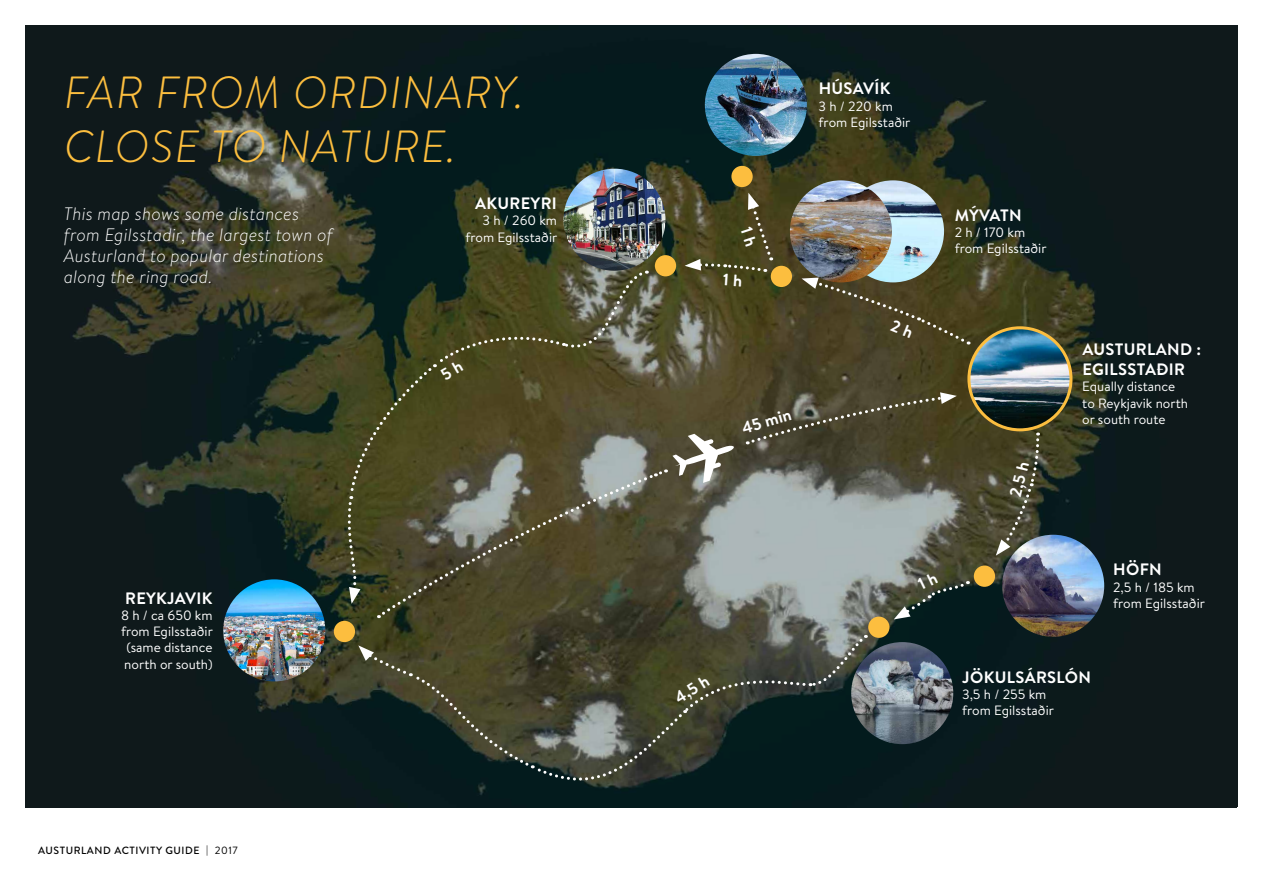
<style>
.page{position:relative;width:1263px;height:893px;background:#fff}
.page>*{position:absolute;margin:0;border:0;box-sizing:border-box;transform-origin:0 0}
.t1{font:italic 300 45px/53.6px "Brandon Text";letter-spacing:.03em;color:#fcbe3f}
.t2{font:italic 300 18px/21px "Brandon Text";letter-spacing:.01em;color:#fff}
.t3{font:700 16.5px/19.8px "Brandon Text";letter-spacing:.02em;color:#fff}
.t4{font:13.5px/16.2px "Brandon Text";color:#fff}
.t5{font:500 10.5px "Brandon Text";letter-spacing:.05em;color:#000}
.s1{font-weight:400}
</style>
<div class="page">
<img style="left:26px;top:26px;width:1211px;height:782px">
<div style="left:334px;top:621px;width:21px;height:21px;background:#fcbe3f;border-radius:50%"></div>
<div style="left:868px;top:617px;width:21px;height:21px;background:#fcbe3f;border-radius:50%"></div>
<div style="left:974px;top:566px;width:21px;height:21px;background:#fcbe3f;border-radius:50%"></div>
<div style="left:731px;top:166px;width:22px;height:21px;background:#fcbe3f;border-radius:50%"></div>
<img style="left:705px;top:54px;width:102px;height:102px;border-radius:51px">
<img style="left:1002px;top:535px;width:102px;height:102px;border-radius:51px">
<img style="left:851px;top:642px;width:102px;height:102px;border-radius:51px">
<img style="left:223px;top:579px;width:102px;height:102px;border-radius:51px">
<img style="left:563px;top:169px;width:102px;height:102px;border-radius:51px">
<img style="left:969px;top:328px;width:102px;height:102px;border-radius:51px">
<div style="left:967px;top:326px;width:105px;height:105px;border:3px solid #fcbe3f;border-radius:50%"></div>
<img style="left:842px;top:180px;width:102px;height:102px;border-radius:51px">
<img style="left:790px;top:180px;width:102px;height:102px;border-radius:51px">
<svg style="left:996px;top:433px;width:45px;height:123px;background:#565541"></svg>
<svg style="left:358px;top:635px;width:508px;height:165px;background:#30392e"></svg>
<svg style="left:346px;top:193px;width:623px;height:426px;background:#5a5a45"></svg>
<h1 class="t1" style="left:64px;top:64px;width:461px">FAR FROM ORDINARY.<br>CLOSE TO NATURE.</h1>
<h2 class="t2" style="left:64px;top:203px;width:271px">This map shows some distances from Egilsstadir, the largest town of<br>Austurland to popular destinations along the ring road.</h2>
<p class="t3" style="left:125px;top:588px;width:89px">REYKJAVIK</p>
<p class="t4" style="left:121px;top:607px;width:93px;text-align:center">8 h / ca 650 km from Egilsstaðir (same distance north or south)</p>
<p class="t5" style="left:38px;top:843px;width:201px">AUSTURLAND ACTIVITY GUIDE <span class="s1">| 2017</span></p>
<p class="t3" style="left:475px;top:193px;width:83px">AKUREYRI</p>
<p class="t4" style="left:465px;top:212px;width:93px;text-align:right">3 h / 260 km from Egilsstaðir</p>
<p class="t3" style="left:819px;top:78px;width:73px">HÚSAVÍK</p>
<p class="t4" style="left:819px;top:97px;width:93px">3 h / 220 km from Egilsstaðir</p>
<p class="t3" style="left:739px;top:418px;width:52px;rotate:-16deg">45 min</p>
<p class="t3" style="left:671px;top:690px;width:39px;rotate:-32deg">4,5 h</p>
<p class="t3" style="left:955px;top:205px;width:68px">MÝVATN</p>
<p class="t4" style="left:955px;top:224px;width:93px">2 h / 170 km from Egilsstaðir</p>
<p class="t3" style="left:1005px;top:494px;width:37px;rotate:-76deg">2,5 h</p>
<p class="t3" style="left:1082px;top:339px;width:120px">AUSTURLAND :<br>EGILSSTAÐIR</p>
<p class="t4" style="left:1082px;top:378px;width:107px">Equally distance to Reykjavik north or south route</p>
<p class="t3" style="left:1113px;top:559px;width:50px">HÖFN</p>
<p class="t4" style="left:1113px;top:578px;width:93px">2,5 h / 185 km from Egilsstaðir</p>
<p class="t3" style="left:962px;top:667px;width:130px">JÖKULSÁRSLÓN</p>
<p class="t4" style="left:962px;top:686px;width:93px">3,5 h / 255 km from Egilsstaðir</p>
</div>
